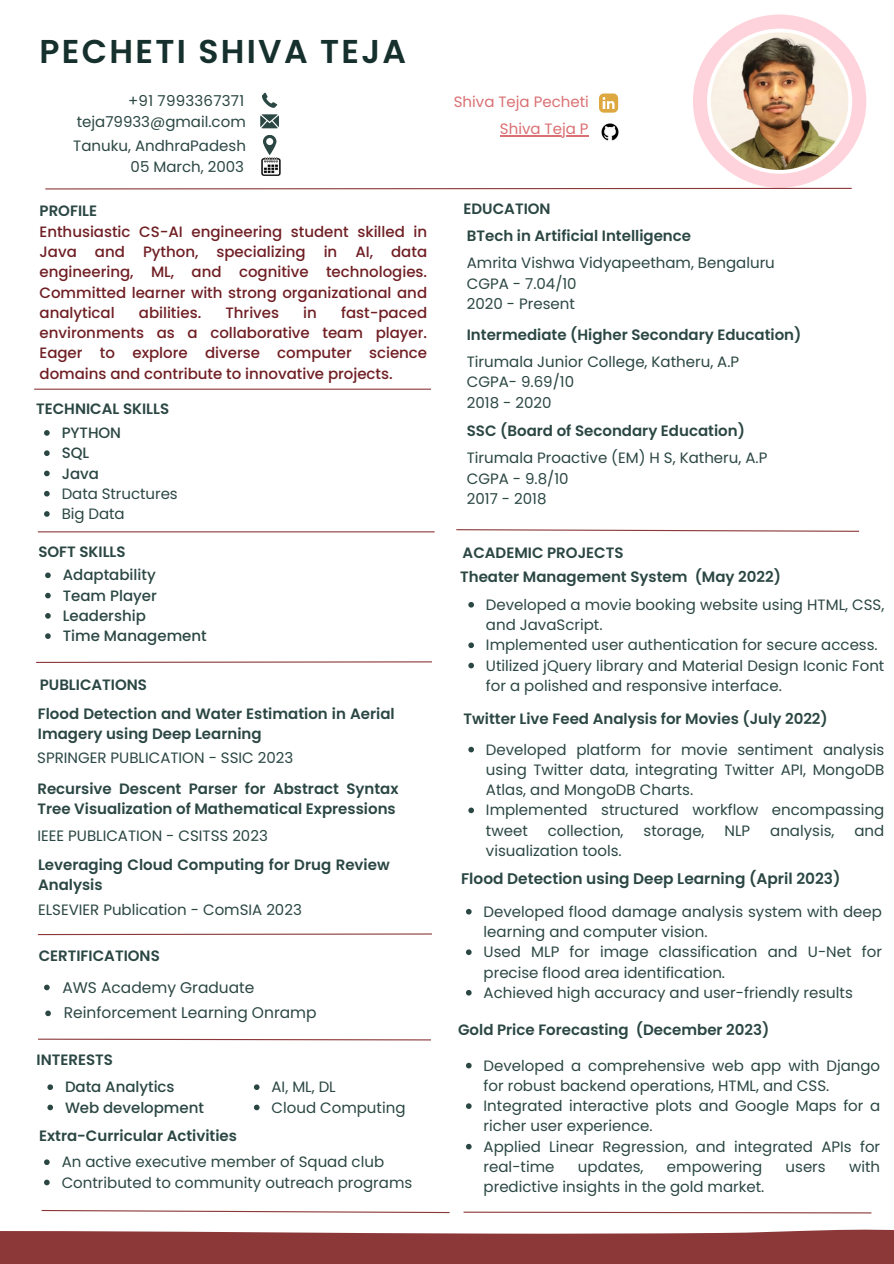
<style>
.page{position:relative;width:894px;height:1264px;background:#fff}
.page>*{position:absolute;margin:0;border:0;box-sizing:border-box;transform-origin:0 0}
.t1{font:600 33px "Poppins";letter-spacing:.07em;color:#15302d}
.t2{font:15.45px "Poppins";color:#2b4743}
.t3{font:600 15.3px "Poppins";color:#2b4743}
.t4{font:15px/20.2px "Poppins";color:#2b4743}
.t5{font:600 15px/20.2px "Poppins";color:#2b4743}
.t6{font:500 15px/20.2px "Poppins";color:#701f24;text-align:justify}
.t7{font:500 15px "Poppins";color:#2b4743}
.t8{font:15px "Poppins";color:#da7073}
</style>
<div class="page">
<hr style="left:34px;top:388px;width:397px;height:2px;background:#8c3839">
<svg style="left:36px;top:661px;width:396px;height:2px"></svg>
<svg style="left:37px;top:933px;width:395px;height:2px"></svg>
<svg style="left:456px;top:529px;width:403px;height:3px"></svg>
<svg style="left:38px;top:1038px;width:393px;height:3px"></svg>
<svg style="left:463px;top:1211px;width:409px;height:2px"></svg>
<svg style="left:41px;top:1209px;width:409px;height:4px"></svg>
<hr style="left:38px;top:531px;width:396px;height:1px;background:#8c3839">
<svg style="left:0;top:1229px;width:893px;height:34px;background:#974b4c"></svg>
<svg style="left:44px;top:984px;width:6px;height:6px"></svg>
<svg style="left:45px;top:1010px;width:6px;height:6px"></svg>
<svg style="left:45px;top:572px;width:6px;height:6px"></svg>
<svg style="left:45px;top:593px;width:6px;height:5px"></svg>
<svg style="left:45px;top:613px;width:6px;height:5px"></svg>
<svg style="left:45px;top:633px;width:6px;height:6px"></svg>
<svg style="left:44px;top:430px;width:6px;height:6px"></svg>
<svg style="left:44px;top:450px;width:6px;height:6px"></svg>
<svg style="left:44px;top:470px;width:6px;height:6px"></svg>
<svg style="left:44px;top:491px;width:6px;height:5px"></svg>
<svg style="left:44px;top:511px;width:6px;height:6px"></svg>
<svg style="left:468px;top:746px;width:6px;height:6px"></svg>
<svg style="left:468px;top:807px;width:6px;height:6px"></svg>
<svg style="left:468px;top:602px;width:6px;height:5px"></svg>
<svg style="left:468px;top:642px;width:6px;height:6px"></svg>
<svg style="left:468px;top:662px;width:6px;height:6px"></svg>
<svg style="left:47px;top:1084px;width:6px;height:5px"></svg>
<svg style="left:47px;top:1104px;width:6px;height:6px"></svg>
<svg style="left:44px;top:1159px;width:6px;height:5px"></svg>
<svg style="left:44px;top:1179px;width:6px;height:6px"></svg>
<svg style="left:466px;top:908px;width:5px;height:6px"></svg>
<svg style="left:466px;top:949px;width:5px;height:6px"></svg>
<svg style="left:466px;top:990px;width:5px;height:5px"></svg>
<svg style="left:254px;top:1084px;width:5px;height:5px"></svg>
<svg style="left:254px;top:1104px;width:5px;height:6px"></svg>
<svg style="left:466px;top:1062px;width:5px;height:6px"></svg>
<svg style="left:466px;top:1103px;width:5px;height:5px"></svg>
<svg style="left:466px;top:1143px;width:5px;height:6px"></svg>
<svg style="left:45px;top:15px;width:821px;height:175px"></svg>
<img style="left:601px;top:123px;width:17px;height:17px">
<hr style="left:500px;top:136px;width:88px;height:1px;background:#da7073">
<h1 class="t1" style="left:40px;top:29px;width:368px">PECHETI SHIVA TEJA</h1>
<p class="t4" style="left:128px;top:91px;width:117px">+91 7993367371</p>
<h4 class="t4" style="left:77px;top:112px;width:170px">teja79933@gmail.com</h4>
<h2 class="t4" style="left:73px;top:136px;width:174px">Tanuku, AndhraPadesh</h2>
<p class="t5" style="left:40px;top:201px;width:59px">PROFILE</p>
<p class="t4" style="left:131px;top:157px;width:115px">05 March, 2003</p>
<p class="t6" style="left:40px;top:221px;width:389px">Enthusiastic CS-AI engineering student skilled in Java and Python, specializing in AI, data engineering, ML, and cognitive technologies.<br>Committed learner with strong organizational and analytical</p>
<p class="t6" style="left:40px;top:302px;width:389px;text-indent:301px">fast-paced environments as a collaborative team player.<br>Eager to explore diverse computer science domains and contribute to innovative projects.</p>
<p class="t6" style="left:139px;top:302px;width:64px">abilities.</p>
<p class="t6" style="left:225px;top:302px;width:55px">Thrives</p>
<p class="t6" style="left:303px;top:302px;width:15px">in</p>
<p class="t5" style="left:36px;top:399px;width:134px">TECHNICAL SKILLS</p>
<h4 class="t7" style="left:62px;top:422px;width:61px">PYTHON</h4>
<h2 class="t7" style="left:62px;top:442px;width:29px">SQL</h2>
<p class="t7" style="left:62px;top:463px;width:39px">Java</p>
<p class="t4" style="left:62px;top:483px;width:118px">Data Structures</p>
<p class="t4" style="left:62px;top:503px;width:65px">Big Data</p>
<p class="t5" style="left:38px;top:541px;width:89px">SOFT SKILLS</p>
<p class="t7" style="left:63px;top:564px;width:95px">Adaptability</p>
<p class="t7" style="left:63px;top:585px;width:96px">Team Player</p>
<p class="t7" style="left:63px;top:605px;width:85px">Leadership</p>
<h2 class="t7" style="left:63px;top:625px;width:145px">Time Management</h2>
<p class="t5" style="left:40px;top:674px;width:109px">PUBLICATIONS</p>
<h4 class="t5" style="left:38px;top:703px;width:358px">Flood Detection and Water Estimation in Aerial<br>Imagery using Deep Learning</h4>
<p class="t4" style="left:37px;top:747px;width:257px">SPRINGER PUBLICATION - SSIC 2023</p>
<p class="t5" style="left:37px;top:778px;width:362px">Recursive Descent Parser for Abstract Syntax<br>Tree Visualization of Mathematical Expressions</p>
<p class="t4" style="left:37px;top:826px;width:232px">IEEE PUBLICATION - CSITSS 2023</p>
<h4 class="t5" style="left:38px;top:854px;width:353px">Leveraging Cloud Computing for Drug Review<br>Analysis</h4>
<p class="t4" style="left:38px;top:899px;width:265px">ELSEVIER Publication - ComSIA 2023</p>
<p class="t5" style="left:39px;top:945px;width:123px">CERTIFICATIONS</p>
<p class="t2" style="left:62px;top:976px;width:193px">AWS Academy Graduate</p>
<p class="t2" style="left:64px;top:1002px;width:254px">Reinforcement Learning Onramp</p>
<p class="t5" style="left:37px;top:1049px;width:78px">INTERESTS</p>
<h2 class="t7" style="left:65px;top:1076px;width:111px">Data Analytics</h2>
<p class="t7" style="left:65px;top:1096px;width:140px">Web development</p>
<p class="t5" style="left:39px;top:1125px;width:199px">Extra-Curricular Activities</p>
<p class="t4" style="left:62px;top:1151px;width:324px">An active executive member of Squad club</p>
<p class="t4" style="left:62px;top:1172px;width:352px">Contributed to community outreach programs</p>
<p class="t4" style="left:271px;top:1076px;width:66px">AI, ML, DL</p>
<p class="t4" style="left:271px;top:1097px;width:135px">Cloud Computing</p>
<h4 class="t8" style="left:453px;top:91px;width:137px">Shiva Teja Pecheti</h4>
<p class="t8" style="left:500px;top:119px;width:90px">Shiva Teja P</p>
<p class="t5" style="left:463px;top:199px;width:89px">EDUCATION</p>
<p class="t5" style="left:466px;top:225px;width:226px">BTech in Artificial Intelligence</p>
<h2 class="t4" style="left:466px;top:253px;width:309px">Amrita Vishwa Vidyapeetham, Bengaluru</h2>
<p class="t4" style="left:466px;top:273px;width:111px">CGPA - 7.04/10</p>
<p class="t4" style="left:466px;top:293px;width:110px">2020 - Present</p>
<p class="t5" style="left:466px;top:324px;width:336px">Intermediate (Higher Secondary Education)</p>
<p class="t4" style="left:466px;top:351px;width:274px">Tirumala Junior College, Katheru, A.P</p>
<h2 class="t4" style="left:466px;top:372px;width:109px">CGPA- 9.69/10</h2>
<h2 class="t4" style="left:466px;top:392px;width:86px">2018 - 2020</h2>
<h4 class="t5" style="left:466px;top:420px;width:279px">SSC (Board of Secondary Education)</h4>
<p class="t4" style="left:466px;top:448px;width:302px">Tirumala Proactive (EM) H S, Katheru, A.P</p>
<p class="t4" style="left:466px;top:468px;width:103px">CGPA - 9.8/10</p>
<p class="t4" style="left:466px;top:488px;width:81px">2017 - 2018</p>
<h4 class="t5" style="left:462px;top:542px;width:162px">ACADEMIC PROJECTS</h4>
<h4 class="t5" style="left:460px;top:567px;width:322px">Theater Management System (May 2022)</h4>
<p class="t4" style="left:486px;top:594px;width:400px">Developed a movie booking website using HTML, CSS, and JavaScript.</p>
<p class="t4" style="left:486px;top:635px;width:393px">Implemented user authentication for secure access.</p>
<h4 class="t4" style="left:486px;top:655px;width:400px">Utilized jQuery library and Material Design Iconic Font for a polished and responsive interface.</h4>
<h4 class="t5" style="left:463px;top:708px;width:366px">Twitter Live Feed Analysis for Movies (July 2022)</h4>
<h3 class="t4" style="left:486px;top:739px;width:400px;text-align:justify">Developed platform for movie sentiment analysis using Twitter data, integrating Twitter API, MongoDB Atlas, and MongoDB Charts.</h3>
<h4 class="t4" style="left:486px;top:800px;width:400px">Implemented structured workflow encompassing tweet</h4>
<h4 class="t4" style="left:547px;top:820px;width:77px">collection,</h4>
<h4 class="t4" style="left:643px;top:820px;width:63px">storage,</h4>
<h4 class="t4" style="left:724px;top:820px;width:27px">NLP</h4>
<h4 class="t4" style="left:770px;top:820px;width:66px">analysis,</h4>
<h4 class="t4" style="left:854px;top:820px;width:31px">and</h4>
<h4 class="t4" style="left:486px;top:840px;width:137px">visualization tools.</h4>
<p class="t3" style="left:461px;top:868px;width:381px">Flood Detection using Deep Learning (April 2023)</p>
<h4 class="t4" style="left:483px;top:901px;width:400px">Developed flood damage analysis system with deep learning and computer vision.</h4>
<h2 class="t4" style="left:483px;top:941px;width:400px">Used MLP for image classification and U-Net for precise flood area identification.</h2>
<p class="t4" style="left:483px;top:982px;width:370px">Achieved high accuracy and user-friendly results</p>
<h3 class="t5" style="left:458px;top:1019px;width:313px">Gold Price Forecasting (December 2023)</h3>
<p class="t4" style="left:483px;top:1055px;width:398px">Developed a comprehensive web app with Django for robust backend operations, HTML, and CSS.</p>
<p class="t4" style="left:483px;top:1095px;width:398px">Integrated interactive plots and Google Maps for a richer user experience.</p>
<p class="t4" style="left:483px;top:1136px;width:398px">Applied Linear Regression, and integrated APIs for real-time</p>
<p class="t4" style="left:577px;top:1156px;width:67px">updates,</p>
<p class="t4" style="left:666px;top:1156px;width:97px">empowering</p>
<p class="t4" style="left:785px;top:1156px;width:42px">users</p>
<p class="t4" style="left:848px;top:1156px;width:33px">with</p>
<p class="t4" style="left:483px;top:1176px;width:282px">predictive insights in the gold market.</p>
</div>
